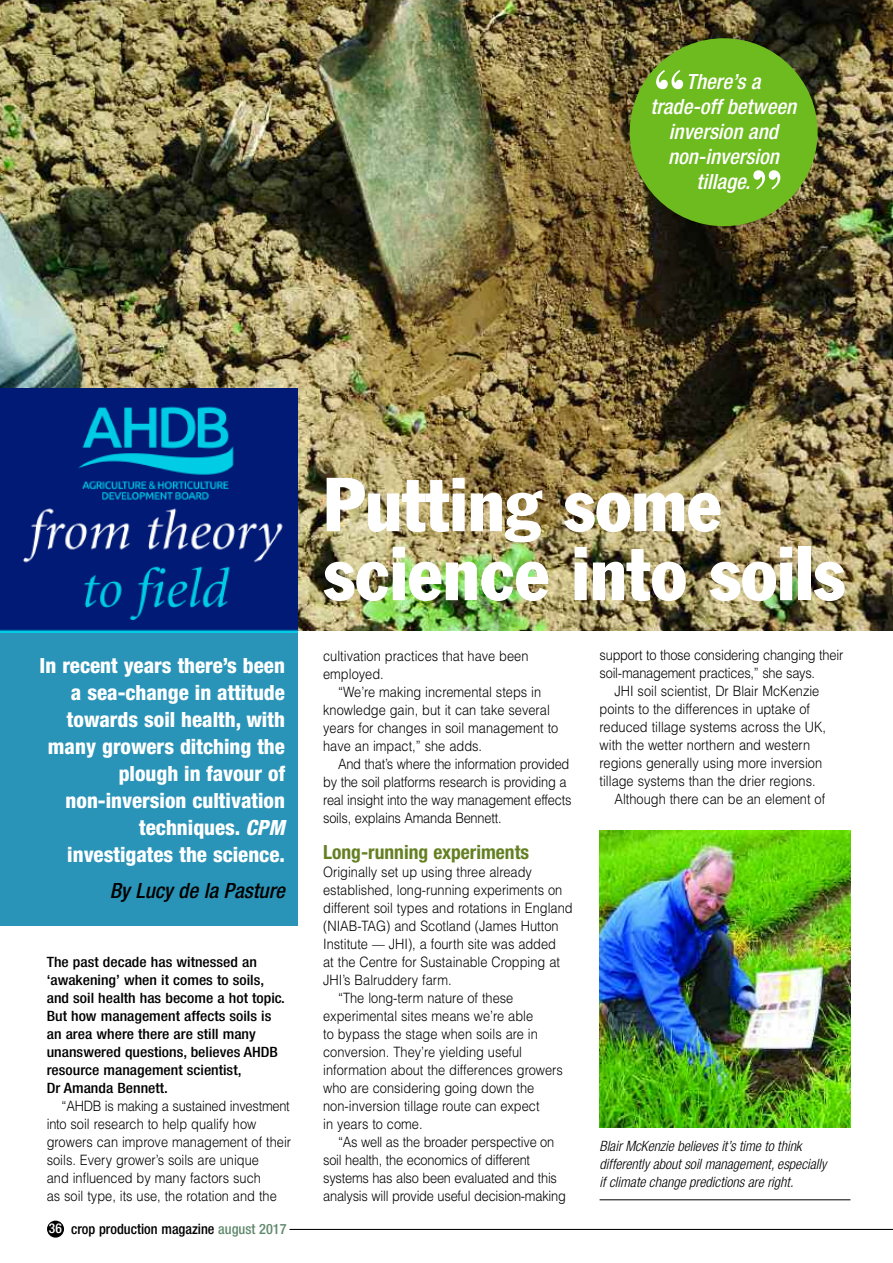
<style>
.page{position:relative;width:893px;height:1263px;background:#fff}
.page>*{position:absolute;margin:0;border:0;box-sizing:border-box;transform-origin:0 0}
.t1{font:condensed 75px/69px "Franklin Gothic";color:#fff}
.t2{font:700 58.95px "Bodoni BT";color:#fff}
.t3{font:800 condensed 21px/27px "Helvetica Neue";color:#fff;text-align:right}
.t4{font:italic 500 condensed 21px/25.2px "Helvetica Neue";color:#fff;text-align:center}
.t5{font:italic 500 condensed 21px "Helvetica Neue";color:#000}
.t6{font:700 condensed 19.5px "Helvetica Neue";color:#648022}
.t7{font:300 14.25px/18px "Helvetica";color:#000;scale:.9 1}
.t8{font:500 condensed 14.25px/18px "Helvetica Neue";color:#000;scale:1.1 1}
.t9{font:italic 300 condensed 14.25px/18px "Helvetica Neue";color:#000}
.t10{font:500 condensed 14.25px "Helvetica Neue";color:#000}
.s1{font-style:italic}
.s2{font-size:13.5px;color:#fff}
.s3{color:#60896c}
</style>
<div class="page">
<img style="left:600px;top:831px;width:250px;height:297px">
<hr style="left:600px;top:1199px;width:250px;height:1px;background:#000">
<img style="left:0;top:0;width:893px;height:630px">
<img style="left:0;top:388px;width:298px;height:245px">
<div style="left:0;top:633px;width:298px;height:293px;background:#2994b8"></div>
<div style="left:47px;top:1220px;width:17px;height:17px;background:#000;border-radius:50%"></div>
<hr style="left:289px;top:1229px;width:604px;height:1px;background:#000">
<div style="left:630px;top:38px;width:188px;height:188px;background:#6ebb20;border-radius:50%"></div>
<h2 class="t2" style="left:652px;top:71px;width:35px">“</h2>
<h3 class="t4" style="left:650px;top:70px;width:147px">There’s a trade-off between inversion and non-inversion tillage.</h3>
<h2 class="t2" style="left:750px;top:171px;width:35px">”</h2>
<h3 class="t3" style="left:40px;top:654px;width:247px">In recent years there’s been a sea-change in attitude towards soil health, with many growers ditching the plough in favour of non-inversion cultivation techniques. <span class="s1">CPM </span>investigates the science.</h3>
<h3 class="t5" style="left:110px;top:882px;width:177px">By Lucy de la Pasture</h3>
<p class="t8" style="left:47px;top:954px;width:218px">The past decade has witnessed an ‘awakening’ when it comes to soils, and soil health has become a hot topic.<br>But how management affects soils is an area where there are still many unanswered questions, believes AHDB resource management scientist,<br>Dr Amanda Bennett.</p>
<p class="t7" style="left:47px;top:1097px;width:273px;text-indent:15px">“AHDB is making a sustained investment into soil research to help qualify how growers can improve management of their soils. Every grower’s soils are unique<br>and influenced by many factors such<br>as soil type, its use, the rotation and the</p>
<p class="t10" style="left:49px;top:1224px;width:239px"><span class="s2">36</span> crop production magazine <span class="s3">august 2017</span></p>
<h1 class="t1" style="left:323px;top:476px;width:523px">Putting some science into soils</h1>
<p class="t7" style="left:323px;top:647px;width:230px">cultivation practices that have been employed.</p>
<p class="t7" style="left:323px;top:683px;width:263px;text-indent:15px">“We’re making incremental steps in knowledge gain, but it can take several years for changes in soil management to have an impact,” she adds.</p>
<p class="t7" style="left:323px;top:755px;width:277px;text-indent:15px">And that’s where the information provided by the soil platforms research is providing a real insight into the way management effects soils, explains Amanda Bennett.</p>
<h3 class="t6" style="left:323px;top:845px;width:207px">Long-running experiments</h3>
<p class="t7" style="left:323px;top:863px;width:233px">Originally set up using three already</p>
<p class="t7" style="left:323px;top:881px;width:267px">established, long-running experiments on</p>
<p class="t7" style="left:323px;top:899px;width:279px">different soil types and rotations in England</p>
<p class="t7" style="left:323px;top:917px;width:263px">(NIAB-TAG) and Scotland (James Hutton</p>
<p class="t7" style="left:323px;top:935px;width:260px">Institute –– JHI), a fourth site was added</p>
<p class="t7" style="left:323px;top:953px;width:265px">at the Centre for Sustainable Cropping at</p>
<p class="t7" style="left:323px;top:971px;width:144px">JHI’s Balruddery farm.</p>
<p class="t7" style="left:338px;top:989px;width:196px">“The long-term nature of these</p>
<p class="t7" style="left:323px;top:1007px;width:235px">experimental sites means we’re able</p>
<p class="t7" style="left:323px;top:1025px;width:240px">to bypass the stage when soils are in</p>
<p class="t7" style="left:323px;top:1043px;width:223px">conversion. They’re yielding useful</p>
<p class="t7" style="left:323px;top:1061px;width:268px">information about the differences growers</p>
<p class="t7" style="left:323px;top:1079px;width:236px">who are considering going down the</p>
<p class="t7" style="left:323px;top:1097px;width:242px">non-inversion tillage route can expect</p>
<p class="t7" style="left:323px;top:1115px;width:112px">in years to come.</p>
<p class="t7" style="left:338px;top:1133px;width:242px">“As well as the broader perspective on</p>
<p class="t7" style="left:323px;top:1151px;width:231px">soil health, the economics of different</p>
<p class="t7" style="left:323px;top:1169px;width:261px">systems has also been evaluated and this</p>
<p class="t7" style="left:323px;top:1187px;width:271px">analysis will provide useful decision-making</p>
<p class="t7" style="left:600px;top:646px;width:272px">support to those considering changing their</p>
<p class="t7" style="left:600px;top:664px;width:241px">soil-management practices,” she says.</p>
<p class="t7" style="left:614px;top:682px;width:229px">JHI soil scientist, Dr Blair McKenzie</p>
<p class="t7" style="left:600px;top:700px;width:235px">points to the differences in uptake of</p>
<p class="t7" style="left:600px;top:718px;width:253px">reduced tillage systems across the UK,</p>
<p class="t7" style="left:600px;top:736px;width:235px">with the wetter northern and western</p>
<p class="t7" style="left:600px;top:754px;width:249px">regions generally using more inversion</p>
<p class="t7" style="left:600px;top:772px;width:242px">tillage systems than the drier regions.</p>
<p class="t7" style="left:614px;top:790px;width:236px">Although there can be an element of</p>
<p class="t9" style="left:600px;top:1138px;width:228px">Blair McKenzie believes it’s time to think differently about soil management, especially if climate change predictions are right.</p>
</div>
